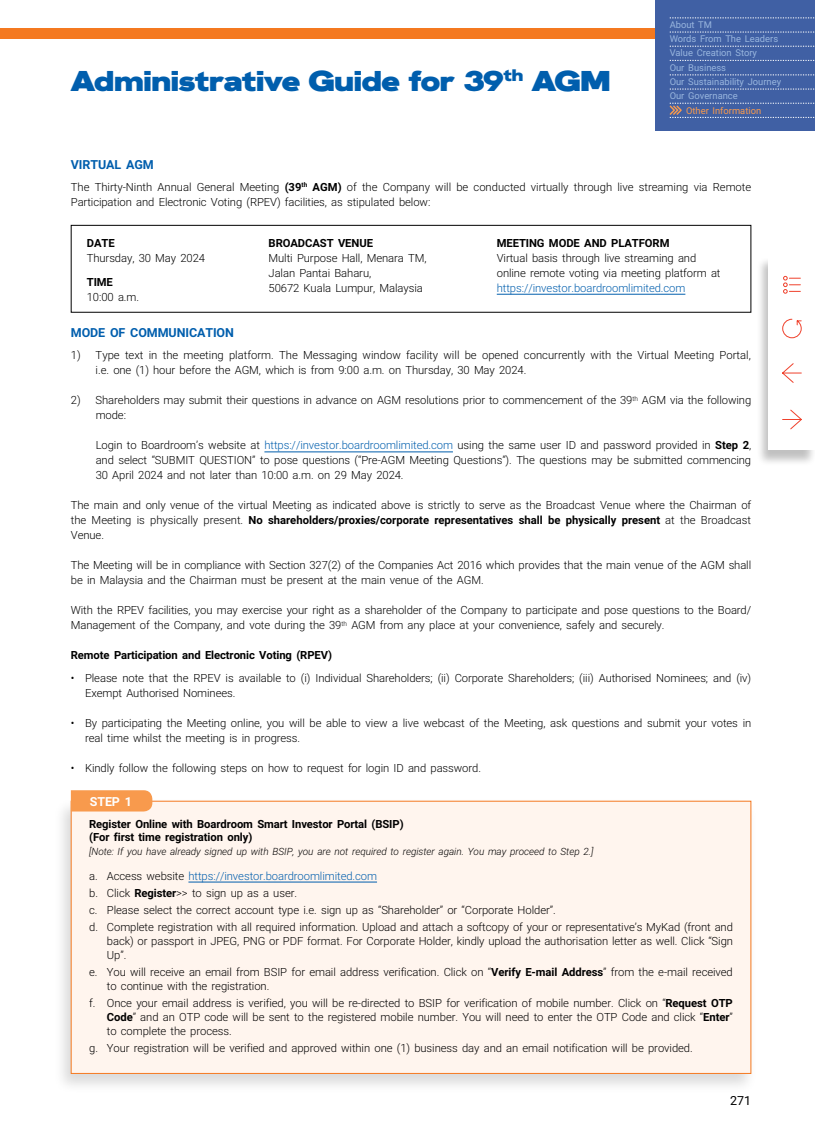
<style>
.page{position:relative;width:815px;height:1134px;background:#fff}
.page>*{position:absolute;margin:0;border:0;box-sizing:border-box;transform-origin:0 0}
.t1{font:900 28.75px "HK Grotesk Wide";letter-spacing:-.015em;color:#005ead}
.t2{font:700 12.5px "Roboto";letter-spacing:-.01em;color:#005ead}
.t3{font:700 12.5px "Roboto";color:#fff}
.t4{font:12.5px "Roboto";color:#000}
.t5{font:300 11.25px/15px "Roboto";letter-spacing:-.005em;color:#000}
.t6{font:700 11.25px/13.8px "Roboto";letter-spacing:-.005em;color:#000}
.t7{font:300 11.25px "Roboto";letter-spacing:-.005em;color:#005ead}
.t8{font:italic 300 10px "Roboto";letter-spacing:-.005em;color:#000}
.t9{font:9.38px/14.2px "Roboto";color:#98b5de}
.t10{font:9.38px "Roboto";color:#f89a4d}
.s1{font-weight:700}
.s2{color:#005ead}
</style>
<div class="page">
<hr style="left:497px;top:294px;width:188px;height:1px;background:#005ead">
<hr style="left:264px;top:452px;width:189px;height:1px;background:#005ead">
<div style="left:71px;top:225px;width:680px;height:88px;border:1px solid #000"></div>
<div style="left:54px;top:798px;width:703px;height:297px;background:#000;opacity:.15"></div>
<div style="left:71px;top:801px;width:680px;height:272px;background:#fff5ee"></div>
<hr style="left:188px;top:882px;width:189px;height:1px;background:#005ead">
<div style="left:71px;top:790px;width:81px;height:21px;background:#f89a4d"></div>
<div style="left:0;top:28px;width:656px;height:11px;background:#f47920"></div>
<div style="left:756px;top:256px;width:59px;height:210px;background:#000;opacity:.25"></div>
<div style="left:769px;top:255px;width:46px;height:195px;background:#fff"></div>
<svg style="left:782px;top:318px;width:20px;height:21px"></svg>
<svg style="left:782px;top:409px;width:20px;height:21px"></svg>
<svg style="left:782px;top:363px;width:20px;height:20px"></svg>
<svg style="left:783px;top:276px;width:17px;height:18px"></svg>
<div style="left:656px;top:0;width:159px;height:131px;background:#4060a4"></div>
<svg style="left:670px;top:18px;width:145px;height:1px"></svg>
<svg style="left:670px;top:32px;width:145px;height:1px"></svg>
<svg style="left:670px;top:46px;width:145px;height:1px"></svg>
<svg style="left:670px;top:60px;width:145px;height:1px"></svg>
<svg style="left:670px;top:75px;width:145px;height:1px"></svg>
<svg style="left:670px;top:89px;width:145px;height:1px"></svg>
<svg style="left:670px;top:103px;width:145px;height:15px"></svg>
<h1 class="t1" style="left:71px;top:57px;width:541px">Administrative Guide for 39<sup>th</sup> AGM</h1>
<p class="t9" style="left:670px;top:17px;width:113px">About TM<br>Words From The Leaders<br>Value Creation Story<br>Our Business<br>Our Sustainability Journey<br>Our Governance</p>
<p class="t10" style="left:686px;top:104px;width:77px">Other Information</p>
<p class="t2" style="left:71px;top:156px;width:84px">VIRTUAL AGM</p>
<p class="t5" style="left:71px;top:179px;width:682px">The Thirty-Ninth Annual General Meeting <span class="s1">(39</span><sup>th</sup> <span class="s1">AGM)</span> of the Company will be conducted virtually through live streaming via Remote<br>Participation and Electronic Voting (RPEV) facilities, as stipulated below:</p>
<p class="t6" style="left:87px;top:235px;width:29px">DATE</p>
<p class="t5" style="left:87px;top:250px;width:120px">Thursday, 30 May 2024</p>
<p class="t6" style="left:87px;top:275px;width:28px">TIME</p>
<p class="t5" style="left:87px;top:289px;width:54px">10:00 a.m.</p>
<p class="t6" style="left:269px;top:235px;width:106px">BROADCAST VENUE</p>
<p class="t5" style="left:269px;top:250px;width:159px">Multi Purpose Hall, Menara TM,<br>Jalan Pantai Baharu,<br>50672 Kuala Lumpur, Malaysia</p>
<p class="t6" style="left:497px;top:235px;width:174px">MEETING MODE AND PLATFORM</p>
<p class="t5" style="left:497px;top:250px;width:225px">Virtual basis through live streaming and online remote voting via meeting platform at</p>
<p class="t7" style="left:497px;top:280px;width:190px">https://investor.boardroomlimited.com</p>
<p class="t2" style="left:71px;top:324px;width:165px">MODE OF COMMUNICATION</p>
<p class="t5" style="left:96px;top:347px;width:657px;text-indent:-25px">1) Type text in the meeting platform. The Messaging window facility will be opened concurrently with the Virtual Meeting Portal, i.e. one (1) hour before the AGM, which is from 9:00 a.m. on Thursday, 30 May 2024.</p>
<p class="t5" style="left:96px;top:392px;width:657px;text-indent:-25px">2) Shareholders may submit their questions in advance on AGM resolutions prior to commencement of the 39<sup>th</sup> AGM via the following mode:</p>
<p class="t5" style="left:96px;top:437px;width:657px;text-align:justify">Login to Boardroom’s website at <span class="s2">https://investor.boardroomlimited.com</span> using the same user ID and password provided in <span class="s1">Step 2</span>, and select “SUBMIT QUESTION” to pose questions (“Pre-AGM Meeting Questions”). The questions may be submitted commencing 30 April 2024 and not later than 10:00 a.m. on 29 May 2024.</p>
<p class="t5" style="left:71px;top:497px;width:682px;text-align:justify">The main and only venue of the virtual Meeting as indicated above is strictly to serve as the Broadcast Venue where the Chairman of the Meeting is physically present. <span class="s1">No shareholders/proxies/corporate representatives shall be physically present</span> at the Broadcast Venue.</p>
<p class="t5" style="left:71px;top:557px;width:682px">The Meeting will be in compliance with Section 327(2) of the Companies Act 2016 which provides that the main venue of the AGM shall be in Malaysia and the Chairman must be present at the main venue of the AGM.</p>
<p class="t5" style="left:71px;top:602px;width:682px">With the RPEV facilities, you may exercise your right as a shareholder of the Company to participate and pose questions to the Board/<br>Management of the Company, and vote during the 39<sup>th</sup> AGM from any place at your convenience, safely and securely.</p>
<p class="t6" style="left:71px;top:648px;width:263px">Remote Participation and Electronic Voting (RPEV)</p>
<p class="t5" style="left:85px;top:670px;width:668px;text-indent:-14px">• Please note that the RPEV is available to (i) Individual Shareholders; (ii) Corporate Shareholders; (iii) Authorised Nominees; and (iv)<br>Exempt Authorised Nominees.</p>
<p class="t5" style="left:85px;top:715px;width:668px;text-indent:-14px">• By participating the Meeting online, you will be able to view a live webcast of the Meeting, ask questions and submit your votes in real time whilst the meeting is in progress.</p>
<p class="t5" style="left:71px;top:760px;width:412px">• Kindly follow the following steps on how to request for login ID and password.</p>
<p class="t3" style="left:90px;top:792px;width:44px">STEP 1</p>
<p class="t6" style="left:89px;top:816px;width:316px">Register Online with Boardroom Smart Investor Portal (BSIP) (For first time registration only)</p>
<p class="t8" style="left:89px;top:845px;width:506px">[Note: If you have already signed up with BSIP, you are not required to register again. You may proceed to Step 2.]</p>
<p class="t5" style="left:89px;top:866px;width:645px;line-height:17.2px">a. Access website <span class="s2">https://investor.boardroomlimited.com<br></span>b. Click <span class="s1">Register</span>&gt;&gt; to sign up as a user.<br>c. Please select the correct account type i.e. sign up as “Shareholder” or “Corporate Holder”.<br>d. Complete registration with all required information. Upload and attach a softcopy of your or representative’s MyKad (front and</p>
<p class="t5" style="left:107px;top:934px;width:628px;line-height:13.8px">back) or passport in JPEG, PNG or PDF format. For Corporate Holder, kindly upload the authorisation letter as well. Click “Sign<br>Up”.</p>
<p class="t5" style="left:107px;top:965px;width:627px;line-height:13.8px;text-indent:-18px">e. You will receive an email from BSIP for email address verification. Click on “<span class="s1">Verify E-mail Address</span>” from the e-mail received to continue with the registration.</p>
<p class="t5" style="left:107px;top:996px;width:627px;line-height:13.8px;text-align:justify;text-indent:-18px">f. Once your email address is verified, you will be re-directed to BSIP for verification of mobile number. Click on “<span class="s1">Request OTP Code</span>” and an OTP code will be sent to the registered mobile number. You will need to enter the OTP Code and click “<span class="s1">Enter</span>” to complete the process.</p>
<p class="t5" style="left:89px;top:1040px;width:605px">g. Your registration will be verified and approved within one (1) business day and an email notification will be provided.</p>
<p class="t4" style="left:730px;top:1091px;width:23px">271</p>
</div>
